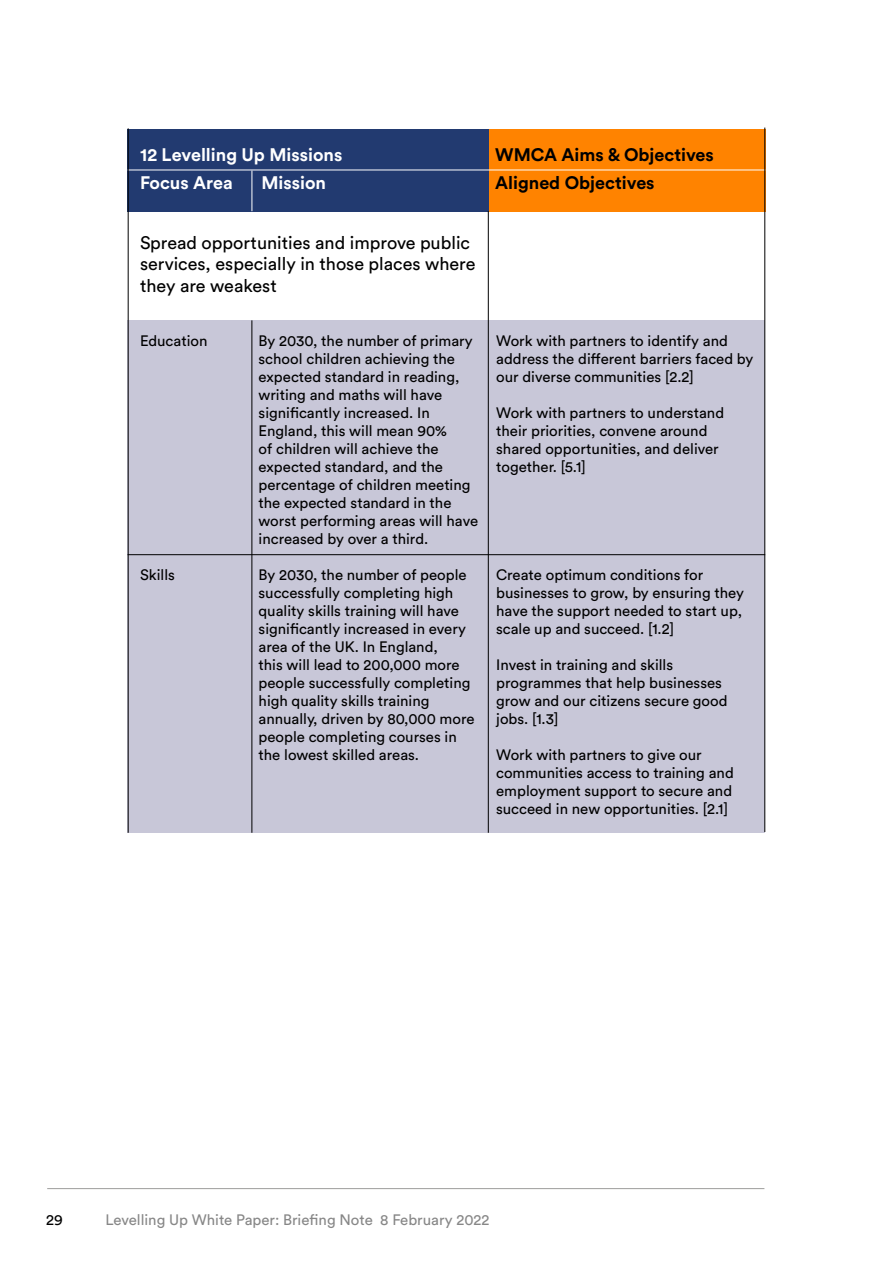
<style>
.page{position:relative;width:893px;height:1263px;background:#fff}
.page>*{position:absolute;margin:0;border:0;box-sizing:border-box;transform-origin:0 0}
.t1{font:18px/21.6px "Circular Std";color:#000}
.t2{font:700 18px "Circular Std";color:#fff}
.t3{font:700 18px "Circular Std";color:#000}
.t4{font:15px/18px "Circular Std";color:#000}
.t5{font:15px "Circular Std";color:#878787}
</style>
<div class="page">
<div style="left:128px;top:129px;width:362px;height:82px;background:#223a70"></div>
<div style="left:489px;top:129px;width:276px;height:82px;background:#ff8300"></div>
<hr style="left:128px;top:170px;width:637px;height:1px;background:#fff">
<hr style="left:252px;top:171px;width:1px;height:40px;background:#fff">
<div style="left:128px;top:320px;width:637px;height:513px;background:#c8c7d8"></div>
<hr style="left:128px;top:554px;width:637px;height:1px;background:#000">
<hr style="left:251px;top:320px;width:1px;height:513px;background:#000">
<hr style="left:128px;top:128px;width:1px;height:705px;background:#000">
<hr style="left:764px;top:128px;width:1px;height:704px;background:#000">
<hr style="left:488px;top:211px;width:1px;height:622px;background:#000">
<hr style="left:47px;top:1188px;width:717px;height:1px;background:#9d9d9c">
<p class="t2" style="left:140px;top:143px;width:204px">12 Levelling Up Missions</p>
<p class="t3" style="left:495px;top:143px;width:220px">WMCA Aims &amp; Objectives</p>
<p class="t2" style="left:140px;top:171px;width:94px">Focus Area</p>
<p class="t2" style="left:261px;top:171px;width:66px">Mission</p>
<p class="t3" style="left:495px;top:171px;width:161px">Aligned Objectives</p>
<p class="t1" style="left:140px;top:231px;width:337px">Spread opportunities and improve public services, especially in those places where they are weakest</p>
<p class="t4" style="left:140px;top:331px;width:69px">Education</p>
<p class="t4" style="left:259px;top:331px;width:221px">By 2030, the number of primary school children achieving the expected standard in reading, writing and maths will have significantly increased. In<br>England, this will mean 90%<br>of children will achieve the expected standard, and the percentage of children meeting the expected standard in the worst performing areas will have increased by over a third.</p>
<p class="t4" style="left:259px;top:565px;width:218px">By 2030, the number of people successfully completing high quality skills training will have significantly increased in every area of the UK. In England,<br>this will lead to 200,000 more people successfully completing high quality skills training annually, driven by 80,000 more people completing courses in the lowest skilled areas.</p>
<p class="t4" style="left:140px;top:565px;width:36px">Skills</p>
<p class="t4" style="left:496px;top:331px;width:259px">Work with partners to identify and address the different barriers faced by our diverse communities [2.2]</p>
<p class="t4" style="left:496px;top:403px;width:229px">Work with partners to understand their priorities, convene around shared opportunities, and deliver together. [5.1]</p>
<p class="t4" style="left:496px;top:565px;width:249px">Create optimum conditions for businesses to grow, by ensuring they have the support needed to start up, scale up and succeed. [1.2]</p>
<p class="t4" style="left:496px;top:655px;width:233px">Invest in training and skills programmes that help businesses grow and our citizens secure good jobs. [1.3]</p>
<p class="t4" style="left:496px;top:745px;width:239px">Work with partners to give our communities access to training and employment support to secure and succeed in new opportunities. [2.1]</p>
<p class="t4" style="left:46px;top:1211px;width:18px">29</p>
<p class="t5" style="left:105px;top:1211px;width:386px">Levelling Up White Paper: Briefing Note 8 February 2022</p>
</div>
